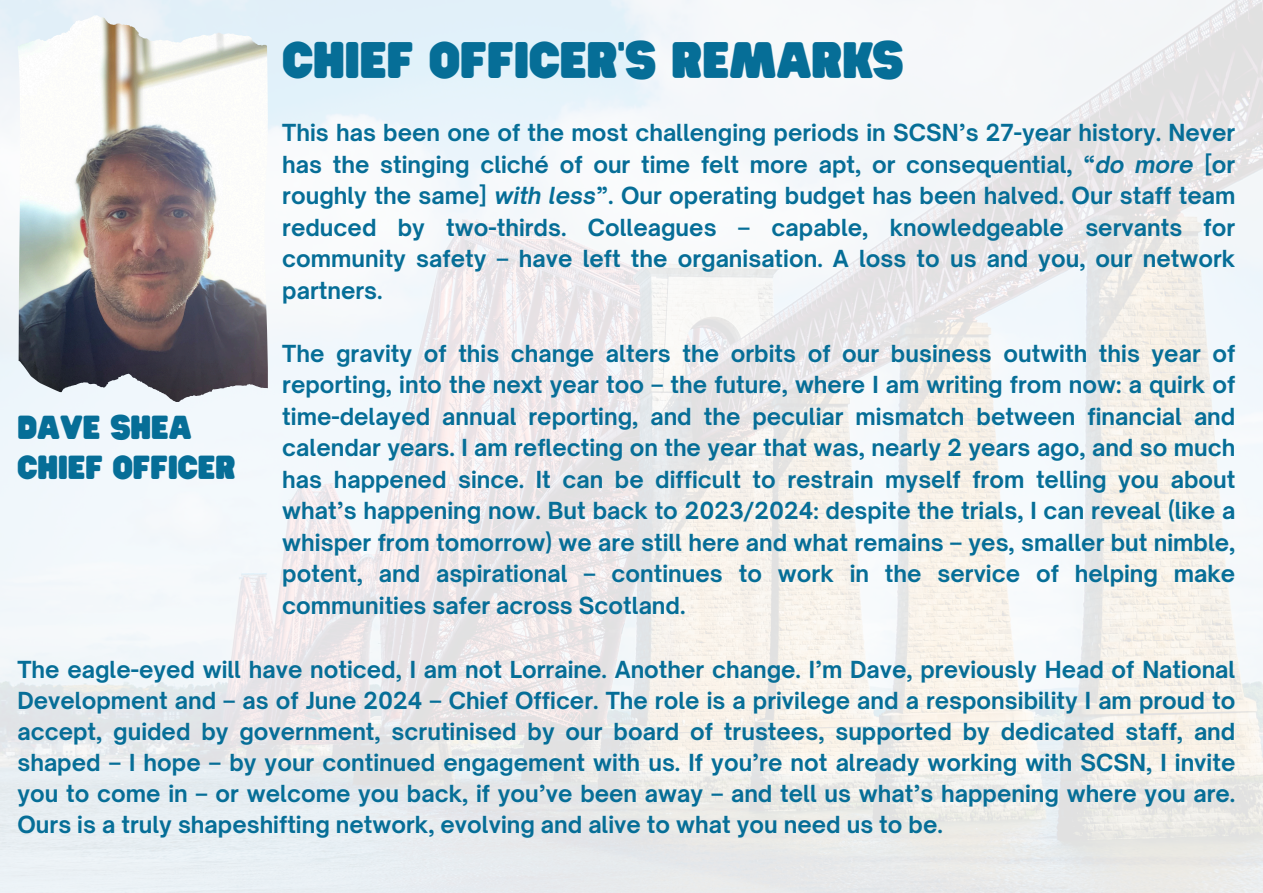
<style>
.page{position:relative;width:1263px;height:893px;background:#fff}
.page>*{position:absolute;margin:0;border:0;box-sizing:border-box;transform-origin:0 0}
.t1{font:45px "Hitand Run";color:#066e97}
.t2{font:29.25px/40.5px "Hitand Run";color:#066e97}
.t3{font:700 22.5px/31.5px "Open Sauce One";color:#066e97;text-align:justify}
.s1{font-style:italic}
</style>
<div class="page">
<img style="left:0;top:0;width:1263px;height:893px">
<img style="left:18px;top:51px;width:194px;height:351px">
<h1 class="t1" style="left:282px;top:35px;width:623px">CHIEF OFFICER’S REMARKS</h1>
<p class="t2" style="left:17px;top:408px;width:220px">DAVE SHEA<br>CHIEF OFFICER</p>
<p class="t3" style="left:282px;top:117px;width:954px">This has been one of the most challenging periods in SCSN’s 27-year history. Never has the stinging cliché of our time felt more apt, or consequential, “<span class="s1">do more</span> [or roughly the same] <span class="s1">with less</span>”. Our operating budget has been halved. Our staff team reduced by two-thirds. Colleagues – capable, knowledgeable servants for community safety – have left the organisation. A loss to us and you, our network partners.</p>
<h2 class="t3" style="left:282px;top:337px;width:954px">The gravity of this change alters the orbits of our business outwith this year of reporting, into the next year too – the future, where I am writing from now: a quirk of time-delayed annual reporting, and the peculiar mismatch between financial and calendar years. I am reflecting on the year that was, nearly 2 years ago, and so much has happened since. It can be difficult to restrain myself from telling you about what’s happening now. But back to 2023/2024: despite the trials, I can reveal (like a whisper from tomorrow) we are still here and what remains – yes, smaller but nimble, potent, and aspirational – continues to work in the service of helping make communities safer across Scotland.</h2>
<p class="t3" style="left:17px;top:654px;width:1219px;line-height:30.9px">The eagle-eyed will have noticed, I am not Lorraine. Another change. I’m Dave, previously Head of National Development and – as of June 2024 – Chief Officer. The role is a privilege and a responsibility I am proud to accept, guided by government, scrutinised by our board of trustees, supported by dedicated staff, and shaped – I hope – by your continued engagement with us. If you’re not already working with SCSN, I invite you to come in – or welcome you back, if you’ve been away – and tell us what’s happening where you are.<br>Ours is a truly shapeshifting network, evolving and alive to what you need us to be.</p>
</div>
